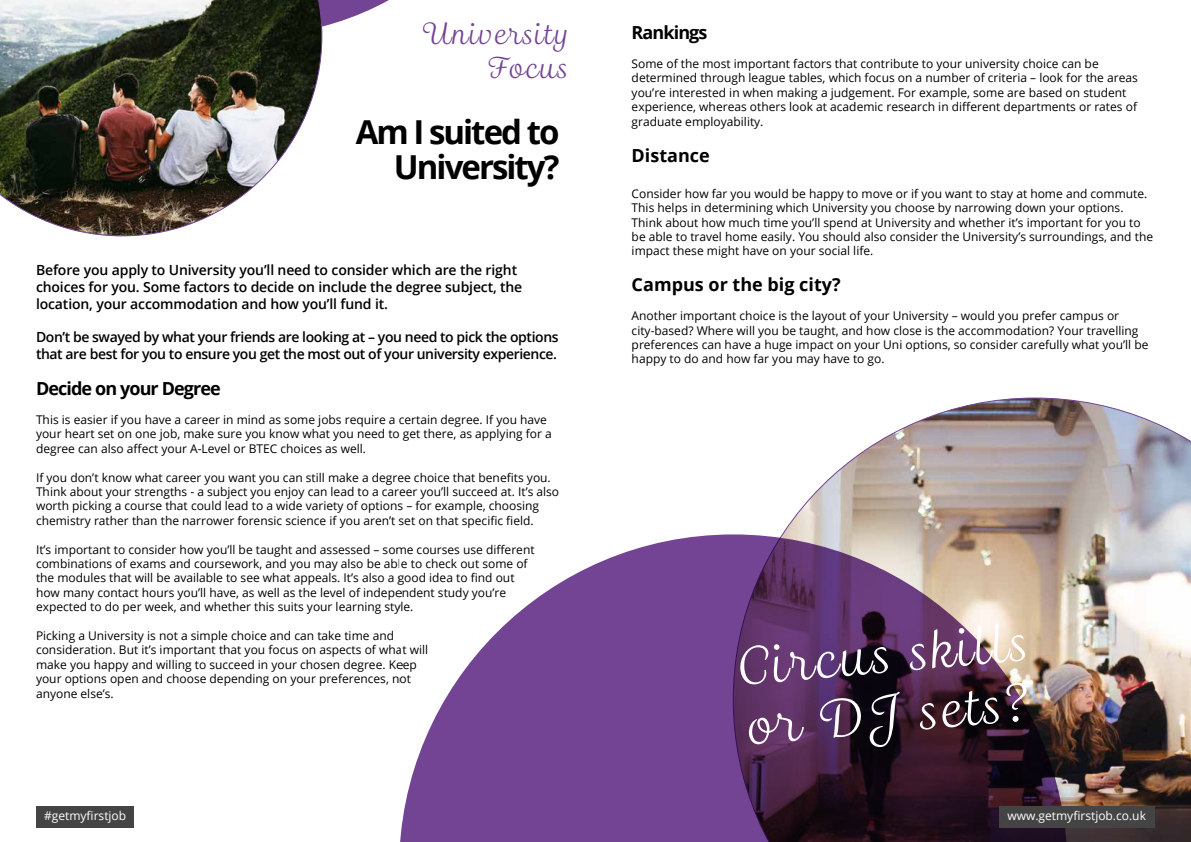
<style>
.page{position:relative;width:1191px;height:842px;background:#fff}
.page>*{position:absolute;margin:0;border:0;box-sizing:border-box;transform-origin:0 0}
.t1{font:50px/60px "Madre Script";color:#fff}
.t2{font:700 33px/35px "Open Sans";letter-spacing:-.06em;color:#000;text-align:right}
.t3{font:28px/34px "Madre Script";letter-spacing:.05em;color:#734494;text-align:right}
.t4{font:700 18px "Open Sans";color:#000}
.t5{font:700 18px "Open Sans";letter-spacing:-.05em;color:#000}
.t6{font:600 14px/16.8px "Open Sans";letter-spacing:-.01em;color:#000}
.t7{font:600 14px/16.8px "Open Sans";letter-spacing:-.03em;color:#000}
.t8{font:12px/14.4px "Open Sans";color:#000}
.t9{font:12px "Open Sans";color:#fff}
</style>
<div class="page">
<svg style="left:322px;top:0;width:67px;height:36px"></svg>
<img style="left:0;top:0;width:322px;height:236px">
<img style="left:782px;top:398px;width:409px;height:444px">
<svg style="left:400px;top:534px;width:667px;height:308px;background:#795983"></svg>
<div style="left:999px;top:806px;width:156px;height:21px;background:#454444"></div>
<div style="left:36px;top:806px;width:98px;height:21px;background:#454444"></div>
<h3 class="t3" style="left:423px;top:17px;width:147px">University<br>Focus</h3>
<h3 class="t5" style="left:631px;top:20px;width:77px">Rankings</h3>
<p class="t8" style="left:631px;top:56px;width:507px">Some of the most important factors that contribute to your university choice can be determined through league tables, which focus on a number of criteria – look for the areas you’re interested in when making a judgement. For example, some are based on student experience, whereas others look at academic research in different departments or rates of graduate employability.</p>
<h3 class="t4" style="left:631px;top:142px;width:80px">Distance</h3>
<p class="t8" style="left:631px;top:186px;width:523px">Consider how far you would be happy to move or if you want to stay at home and commute.<br>This helps in determining which University you choose by narrowing down your options.<br>Think about how much time you’ll spend at University and whether it’s important for you to be able to travel home easily. You should also consider the University’s surroundings, and the impact these might have on your social life.</p>
<h3 class="t4" style="left:631px;top:272px;width:210px">Campus or the big city?</h3>
<p class="t8" style="left:631px;top:308px;width:518px">Another important choice is the layout of your University – would you prefer campus or city-based? Where will you be taught, and how close is the accommodation? Your travelling preferences can have a huge impact on your Uni options, so consider carefully what you’ll be happy to do and how far you may have to go.</p>
<h2 class="t2" style="left:356px;top:113px;width:205px">Am I suited to<br>University?</h2>
<p class="t6" style="left:36px;top:261px;width:488px">Before you apply to University you’ll need to consider which are the right choices for you. Some factors to decide on include the degree subject, the location, your accommodation and how you’ll fund it.</p>
<p class="t7" style="left:36px;top:329px;width:524px">Don’t be swayed by what your friends are looking at – you need to pick the options that are best for you to ensure you get the most out of your university experience.</p>
<h3 class="t5" style="left:36px;top:376px;width:186px">Decide on your Degree</h3>
<p class="t8" style="left:36px;top:412px;width:517px">This is easier if you have a career in mind as some jobs require a certain degree. If you have your heart set on one job, make sure you know what you need to get there, as applying for a degree can also affect your A-Level or BTEC choices as well.</p>
<p class="t8" style="left:36px;top:470px;width:525px">If you don’t know what career you want you can still make a degree choice that benefits you.<br>Think about your strengths - a subject you enjoy can lead to a career you’ll succeed at. It’s also worth picking a course that could lead to a wide variety of options – for example, choosing chemistry rather than the narrower forensic science if you aren’t set on that specific field.</p>
<p class="t8" style="left:36px;top:542px;width:500px">It’s important to consider how you’ll be taught and assessed – some courses use different combinations of exams and coursework, and you may also be able to check out some of the modules that will be available to see what appeals. It’s also a good idea to find out how many contact hours you’ll have, as well as the level of independent study you’re expected to do per week, and whether this suits your learning style.</p>
<p class="t8" style="left:36px;top:628px;width:394px">Picking a University is not a simple choice and can take time and consideration. But it’s important that you focus on aspects of what will make you happy and willing to succeed in your chosen degree. Keep your options open and choose depending on your preferences, not anyone else’s.</p>
<h1 class="t1" style="left:736px;top:638px;width:292px;rotate:-5deg">Circus skills or DJ sets?</h1>
<p class="t9" style="left:44px;top:807px;width:84px">#getmyfirstjob</p>
<p class="t9" style="left:1007px;top:807px;width:140px">www.getmyfirstjob.co.uk</p>
</div>
